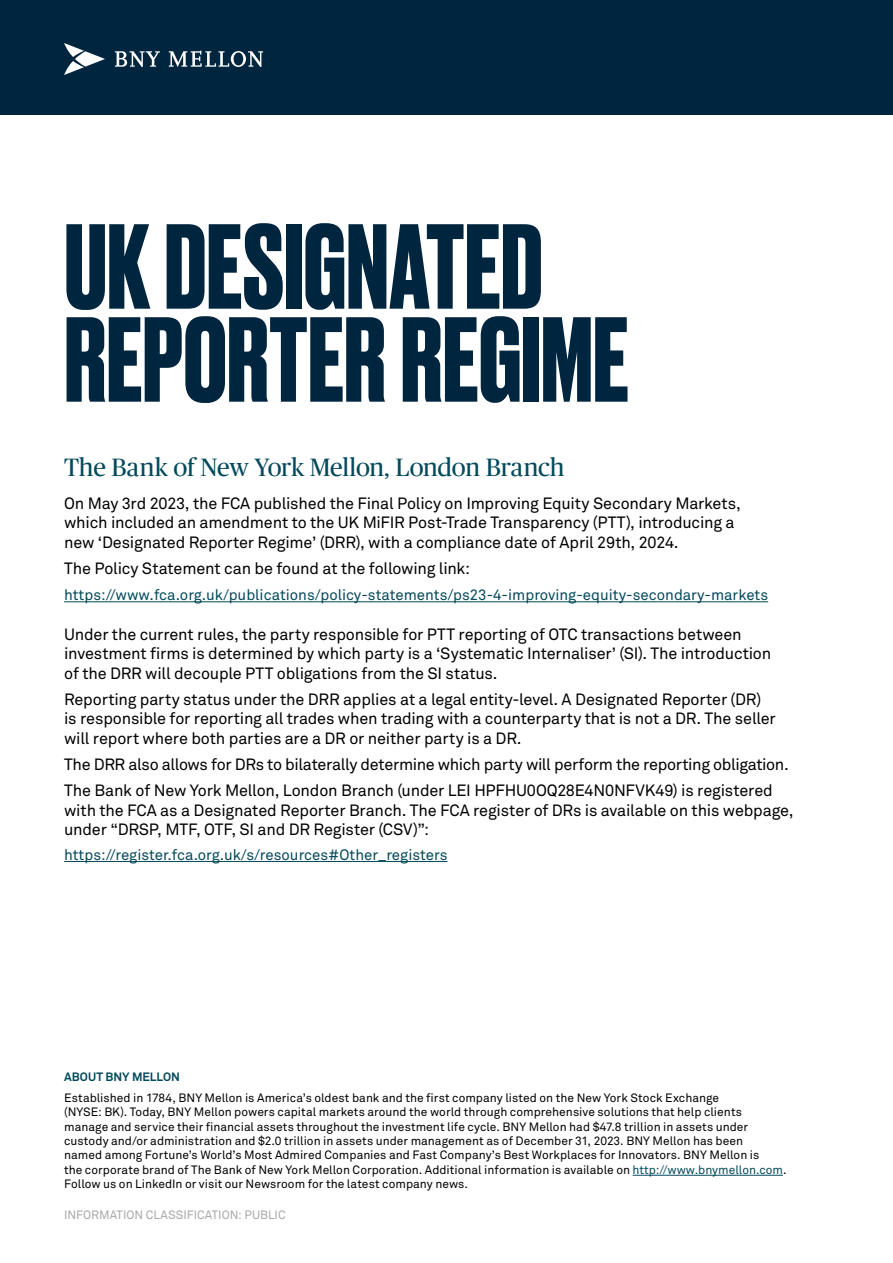
<style>
.page{position:relative;width:893px;height:1263px;background:#fff}
.page>*{position:absolute;margin:0;border:0;box-sizing:border-box;transform-origin:0 0}
.t1{font:700 113.55px/93px "Druk";letter-spacing:.005em;color:#00253e}
.t2{font:25.2px "Publico Pro";letter-spacing:-.01em;color:#03495b}
.t3{font:16.2px/19.5px "Akkurat Pro";letter-spacing:-.01em;color:#000}
.t4{font:15px "Akkurat Pro";color:#03495b}
.t5{font:12px/14.4px "Akkurat Pro";color:#000}
.t6{font:12px "Akkurat Pro";letter-spacing:-.005em;color:#a8a7aa}
.t7{font:700 12px "Akkurat Pro";letter-spacing:.005em;color:#03495b}
.s1{color:#03495b}
</style>
<div class="page">
<div style="left:0;top:0;width:893px;height:114px;background:#00253e"></div>
<svg style="left:64px;top:43px;width:199px;height:32px"></svg>
<hr style="left:64px;top:601px;width:704px;height:1px;background:#03495b">
<hr style="left:64px;top:861px;width:383px;height:1px;background:#03495b">
<hr style="left:633px;top:1175px;width:150px;height:1px;background:#03495b">
<p class="t1" style="left:64px;top:215px;width:565px">UK DESIGNATED<br>REPORTER REGIME</p>
<p class="t2" style="left:64px;top:449px;width:502px">The Bank of New York Mellon, London Branch</p>
<p class="t3" style="left:64px;top:494px;width:678px">On May 3rd 2023, the FCA published the Final Policy on Improving Equity Secondary Markets, which included an amendment to the UK MiFIR Post-Trade Transparency (PTT), introducing a new ‘Designated Reporter Regime’ (DRR), with a compliance date of April 29th, 2024.</p>
<p class="t3" style="left:64px;top:559px;width:408px">The Policy Statement can be found at the following link:</p>
<p class="t4" style="left:64px;top:586px;width:706px">https://www.fca.org.uk/publications/policy-statements/ps23-4-improving-equity-secondary-markets</p>
<p class="t3" style="left:64px;top:625px;width:709px">Under the current rules, the party responsible for PTT reporting of OTC transactions between investment firms is determined by which party is a ‘Systematic Internaliser’ (SI). The introduction of the DRR will decouple PTT obligations from the SI status.</p>
<p class="t3" style="left:64px;top:690px;width:713px">Reporting party status under the DRR applies at a legal entity-level. A Designated Reporter (DR) is responsible for reporting all trades when trading with a counterparty that is not a DR. The seller will report where both parties are a DR or neither party is a DR.</p>
<p class="t3" style="left:64px;top:755px;width:726px">The DRR also allows for DRs to bilaterally determine which party will perform the reporting obligation.</p>
<p class="t3" style="left:64px;top:781px;width:731px">The Bank of New York Mellon, London Branch (under LEI HPFHU0OQ28E4N0NFVK49) is registered with the FCA as a Designated Reporter Branch. The FCA register of DRs is available on this webpage, under “DRSP, MTF, OTF, SI and DR Register (CSV)”:</p>
<p class="t4" style="left:64px;top:846px;width:385px">https://register.fca.org.uk/s/resources#Other_registers</p>
<p class="t7" style="left:64px;top:1069px;width:117px">ABOUT BNY MELLON</p>
<p class="t5" style="left:64px;top:1091px;width:724px">Established in 1784, BNY Mellon is America’s oldest bank and the first company listed on the New York Stock Exchange<br>(NYSE: BK). Today, BNY Mellon powers capital markets around the world through comprehensive solutions that help clients manage and service their financial assets throughout the investment life cycle. BNY Mellon had $47.8 trillion in assets under custody and/or administration and $2.0 trillion in assets under management as of December 31, 2023. BNY Mellon has been<br>named among Fortune’s World’s Most Admired Companies and Fast Company’s Best Workplaces for Innovators. BNY Mellon is<br>the corporate brand of The Bank of New York Mellon Corporation. Additional information is available on <span class="s1">http://www.bnymellon.com</span>.<br>Follow us on LinkedIn or visit our Newsroom for the latest company news.</p>
<p class="t6" style="left:64px;top:1208px;width:223px">INFORMATION CLASSIFICATION: PUBLIC</p>
</div>
